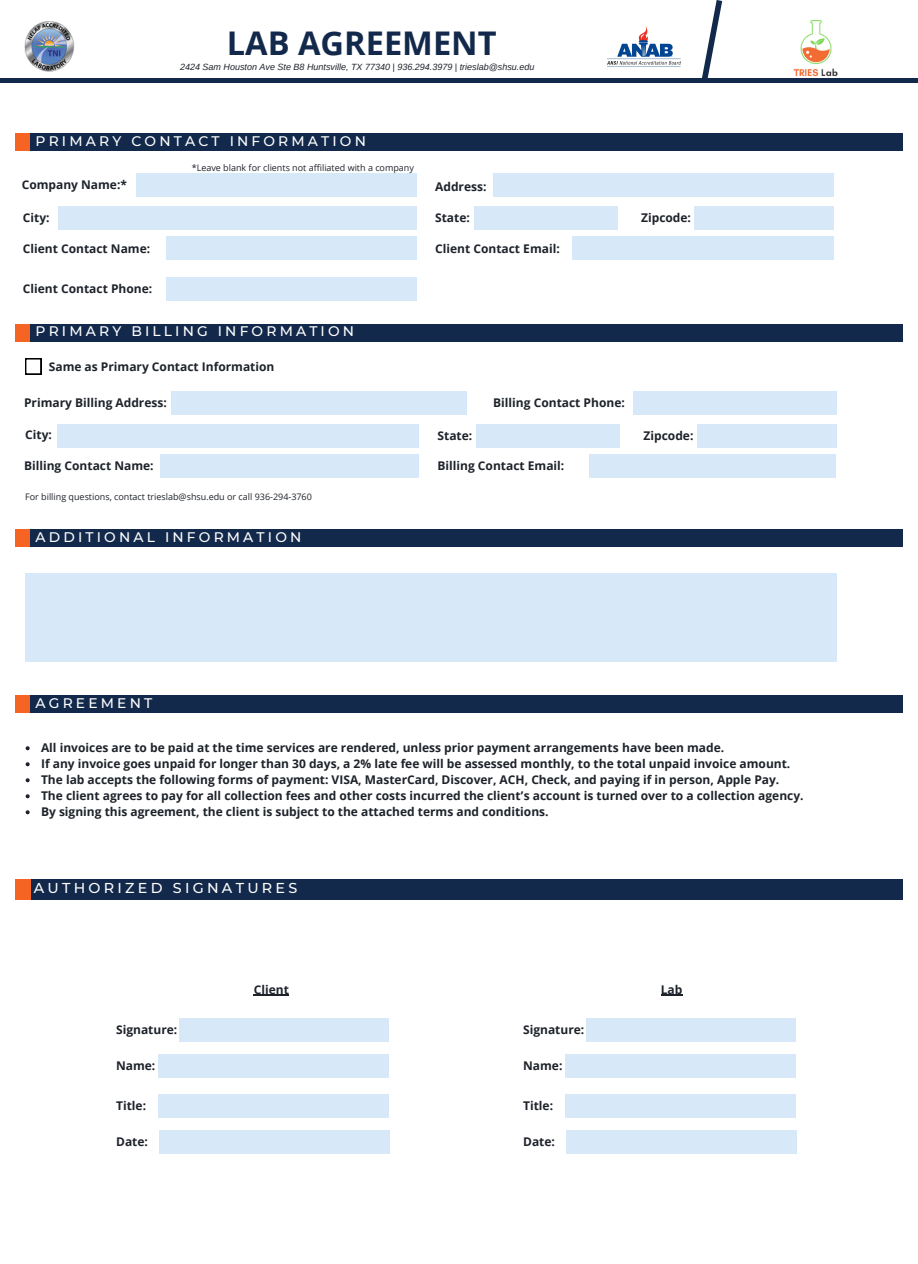
<style>
.page{position:relative;width:918px;height:1264px;background:#fff}
.page>*{position:absolute;margin:0;border:0;box-sizing:border-box;transform-origin:0 0}
.t1{font:700 32.55px "Open Sans";color:#13294b}
.t2{font:500 14.25px "Montserrat";letter-spacing:.23em;color:#fff}
.t3{font:500 13.8px "Montserrat";letter-spacing:.23em;color:#fff}
.t4{font:700 12px "Open Sans";color:#1e232b}
.t5{font:9px "Open Sans";color:#1e232b}
.t6{font:italic 9px "Arimo";color:#1e232b}
</style>
<div class="page">
<div style="left:0;top:17px;width:918px;height:65px;background:#13294b"></div>
<div style="left:0;top:15px;width:751px;height:63px;background:#fff"></div>
<div style="left:15px;top:133px;width:18px;height:18px;background:#f56423"></div>
<div style="left:30px;top:133px;width:873px;height:18px;background:#13294b"></div>
<div style="left:707px;top:15px;width:211px;height:63px;background:#fff"></div>
<svg style="left:698px;top:0;width:28px;height:83px"></svg>
<img style="left:793px;top:20px;width:45px;height:57px">
<img style="left:608px;top:27px;width:73px;height:38px">
<img style="left:24px;top:22px;width:51px;height:49px">
<div style="left:136px;top:173px;width:280px;height:24px;background:#d7e9f8"></div>
<div style="left:58px;top:206px;width:358px;height:24px;background:#d7e9f8"></div>
<div style="left:166px;top:236px;width:250px;height:24px;background:#d7e9f8"></div>
<div style="left:493px;top:173px;width:341px;height:24px;background:#d7e9f8"></div>
<div style="left:694px;top:206px;width:140px;height:24px;background:#d7e9f8"></div>
<div style="left:572px;top:236px;width:262px;height:24px;background:#d7e9f8"></div>
<div style="left:474px;top:206px;width:144px;height:24px;background:#d7e9f8"></div>
<div style="left:15px;top:323px;width:18px;height:18px;background:#f56423"></div>
<div style="left:30px;top:324px;width:873px;height:17px;background:#13294b"></div>
<div style="left:171px;top:391px;width:296px;height:24px;background:#d7e9f8"></div>
<div style="left:58px;top:423px;width:361px;height:24px;background:#d7e9f8"></div>
<div style="left:160px;top:454px;width:259px;height:24px;background:#d7e9f8"></div>
<div style="left:697px;top:423px;width:139px;height:24px;background:#d7e9f8"></div>
<div style="left:589px;top:454px;width:247px;height:24px;background:#d7e9f8"></div>
<div style="left:476px;top:423px;width:144px;height:24px;background:#d7e9f8"></div>
<div style="left:166px;top:277px;width:251px;height:24px;background:#d7e9f8"></div>
<div style="left:633px;top:391px;width:203px;height:24px;background:#d7e9f8"></div>
<svg style="left:25px;top:358px;width:16px;height:16px"></svg>
<div style="left:15px;top:529px;width:18px;height:18px;background:#f56423"></div>
<div style="left:30px;top:529px;width:873px;height:18px;background:#13294b"></div>
<div style="left:25px;top:573px;width:811px;height:88px;background:#d7e9f8"></div>
<div style="left:15px;top:695px;width:18px;height:18px;background:#f56423"></div>
<div style="left:30px;top:695px;width:873px;height:18px;background:#13294b"></div>
<svg style="left:26px;top:746px;width:4px;height:4px"></svg>
<svg style="left:26px;top:762px;width:4px;height:4px"></svg>
<svg style="left:26px;top:778px;width:4px;height:4px"></svg>
<svg style="left:26px;top:794px;width:4px;height:4px"></svg>
<svg style="left:26px;top:810px;width:4px;height:4px"></svg>
<div style="left:15px;top:879px;width:19px;height:20px;background:#f56423"></div>
<div style="left:31px;top:879px;width:872px;height:20px;background:#13294b"></div>
<hr style="left:254px;top:994px;width:35px;height:1px;background:#1e232b">
<div style="left:179px;top:1018px;width:210px;height:24px;background:#d7e9f8"></div>
<div style="left:158px;top:1054px;width:231px;height:24px;background:#d7e9f8"></div>
<div style="left:158px;top:1093px;width:231px;height:24px;background:#d7e9f8"></div>
<div style="left:159px;top:1130px;width:230px;height:24px;background:#d7e9f8"></div>
<svg style="left:661px;top:994px;width:21px;height:1px"></svg>
<div style="left:586px;top:1018px;width:210px;height:24px;background:#d7e9f8"></div>
<div style="left:566px;top:1054px;width:230px;height:24px;background:#d7e9f8"></div>
<div style="left:566px;top:1093px;width:230px;height:24px;background:#d7e9f8"></div>
<div style="left:566px;top:1130px;width:230px;height:24px;background:#d7e9f8"></div>
<h3 class="t1" style="left:227px;top:20px;width:271px">LAB AGREEMENT</h3>
<h3 class="t6" style="left:180px;top:62px;width:356px">2424 Sam Houston Ave Ste B8 Huntsville, TX 77340 | 936.294.3979 | trieslab@shsu.edu</h3>
<h3 class="t3" style="left:36px;top:132px;width:332px">PRIMARY CONTACT INFORMATION</h3>
<h3 class="t4" style="left:22px;top:177px;width:107px">Company Name:*</h3>
<h3 class="t4" style="left:23px;top:209px;width:28px">City:</h3>
<h3 class="t5" style="left:192px;top:161px;width:224px">*Leave blank for clients not affiliated with a company</h3>
<p class="t4" style="left:435px;top:178px;width:53px">Address:</p>
<p class="t4" style="left:435px;top:209px;width:36px">State:</p>
<h3 class="t4" style="left:23px;top:240px;width:129px">Client Contact Name:</h3>
<h3 class="t4" style="left:435px;top:240px;width:126px">Client Contact Email:</h3>
<h3 class="t4" style="left:23px;top:280px;width:131px">Client Contact Phone:</h3>
<h2 class="t3" style="left:36px;top:323px;width:320px">PRIMARY BILLING INFORMATION</h2>
<h3 class="t4" style="left:49px;top:358px;width:227px">Same as Primary Contact Information</h3>
<h3 class="t4" style="left:24px;top:394px;width:144px">Primary Billing Address:</h3>
<h3 class="t4" style="left:25px;top:426px;width:28px">City:</h3>
<h2 class="t4" style="left:24px;top:457px;width:131px">Billing Contact Name:</h2>
<h3 class="t5" style="left:25px;top:490px;width:288px">For billing questions, contact trieslab@shsu.edu or call 936-294-3760</h3>
<h3 class="t3" style="left:36px;top:529px;width:267px">ADDITIONAL INFORMATION</h3>
<p class="t4" style="left:438px;top:427px;width:36px">State:</p>
<h3 class="t4" style="left:493px;top:394px;width:133px">Billing Contact Phone:</h3>
<p class="t4" style="left:438px;top:457px;width:128px">Billing Contact Email:</p>
<h3 class="t4" style="left:641px;top:209px;width:51px">Zipcode:</h3>
<h3 class="t4" style="left:644px;top:427px;width:51px">Zipcode:</h3>
<p class="t3" style="left:36px;top:694px;width:118px">AGREEMENT</p>
<h2 class="t4" style="left:41px;top:739px;width:685px">All invoices are to be paid at the time services are rendered, unless prior payment arrangements have been made.</h2>
<h2 class="t4" style="left:41px;top:755px;width:751px">If any invoice goes unpaid for longer than 30 days, a 2% late fee will be assessed monthly, to the total unpaid invoice amount.</h2>
<p class="t4" style="left:41px;top:771px;width:740px">The lab accepts the following forms of payment: VISA, MasterCard, Discover, ACH, Check, and paying if in person, Apple Pay.</p>
<p class="t4" style="left:41px;top:787px;width:764px">The client agrees to pay for all collection fees and other costs incurred the client’s account is turned over to a collection agency.</p>
<p class="t4" style="left:41px;top:803px;width:509px">By signing this agreement, the client is subject to the attached terms and conditions.</p>
<p class="t2" style="left:34px;top:879px;width:265px">AUTHORIZED SIGNATURES</p>
<h2 class="t4" style="left:116px;top:1021px;width:63px">Signature:</h2>
<h3 class="t4" style="left:116px;top:1057px;width:41px">Name:</h3>
<h3 class="t4" style="left:116px;top:1097px;width:31px">Title:</h3>
<h3 class="t4" style="left:116px;top:1132px;width:33px">Date:</h3>
<p class="t4" style="left:254px;top:981px;width:37px">Client</p>
<h3 class="t4" style="left:523px;top:1021px;width:63px">Signature:</h3>
<h3 class="t4" style="left:523px;top:1057px;width:41px">Name:</h3>
<h3 class="t4" style="left:523px;top:1097px;width:31px">Title:</h3>
<h3 class="t4" style="left:523px;top:1132px;width:33px">Date:</h3>
<h3 class="t4" style="left:661px;top:981px;width:23px">Lab</h3>
</div>
